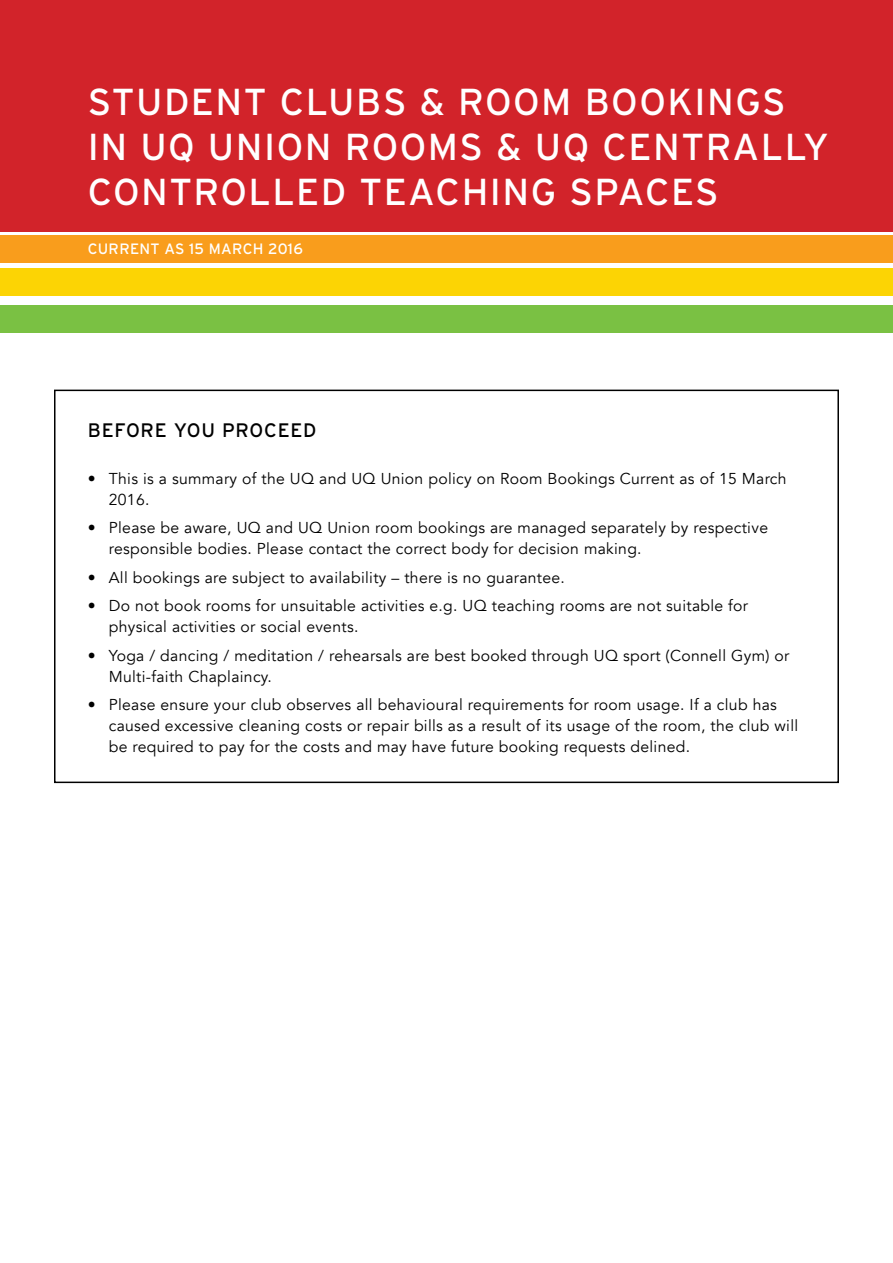
<style>
.page{position:relative;width:893px;height:1263px;background:#fff}
.page>*{position:absolute;margin:0;border:0;box-sizing:border-box;transform-origin:0 0}
.t1{font:37.5px/45px "Interstate";letter-spacing:.04em;color:#fff}
.t2{font:19.5px "Interstate";letter-spacing:.04em;color:#000}
.t3{font:15.75px/21px "Avenir";letter-spacing:.02em;color:#000}
.t4{font:15px "Interstate";letter-spacing:.02em;color:#fff}
</style>
<div class="page">
<div style="left:0;top:235px;width:893px;height:27px;background:#f99d1c"></div>
<div style="left:0;top:269px;width:893px;height:27px;background:#fcd404"></div>
<div style="left:0;top:305px;width:893px;height:27px;background:#7ac143"></div>
<div style="left:0;top:0;width:893px;height:231px;background:#d2232a"></div>
<div style="left:54px;top:390px;width:785px;height:393px;border:2px solid #000"></div>
<h1 class="t1" style="left:88px;top:79px;width:743px">STUDENT CLUBS &amp; ROOM BOOKINGS<br>IN UQ UNION ROOMS &amp; UQ CENTRALLY<br>CONTROLLED TEACHING SPACES</h1>
<p class="t4" style="left:88px;top:240px;width:217px">CURRENT AS 15 MARCH 2016</p>
<p class="t2" style="left:88px;top:419px;width:230px">BEFORE YOU PROCEED</p>
<p class="t3" style="left:109px;top:468px;width:679px;text-indent:-21px">• This is a summary of the UQ and UQ Union policy on Room Bookings Current as of 15 March<br>2016.</p>
<p class="t3" style="left:109px;top:518px;width:661px;text-indent:-21px">• Please be aware, UQ and UQ Union room bookings are managed separately by respective responsible bodies. Please contact the correct body for decision making.</p>
<p class="t3" style="left:88px;top:567px;width:479px">• All bookings are subject to availability – there is no guarantee.</p>
<p class="t3" style="left:109px;top:596px;width:641px;text-indent:-21px">• Do not book rooms for unsuitable activities e.g. UQ teaching rooms are not suitable for physical activities or social events.</p>
<p class="t3" style="left:109px;top:645px;width:682px;text-indent:-21px">• Yoga / dancing / meditation / rehearsals are best booked through UQ sport (Connell Gym) or<br>Multi-faith Chaplaincy.</p>
<p class="t3" style="left:109px;top:695px;width:691px;text-indent:-21px">• Please ensure your club observes all behavioural requirements for room usage. If a club has caused excessive cleaning costs or repair bills as a result of its usage of the room, the club will be required to pay for the costs and may have future booking requests delined.</p>
</div>
